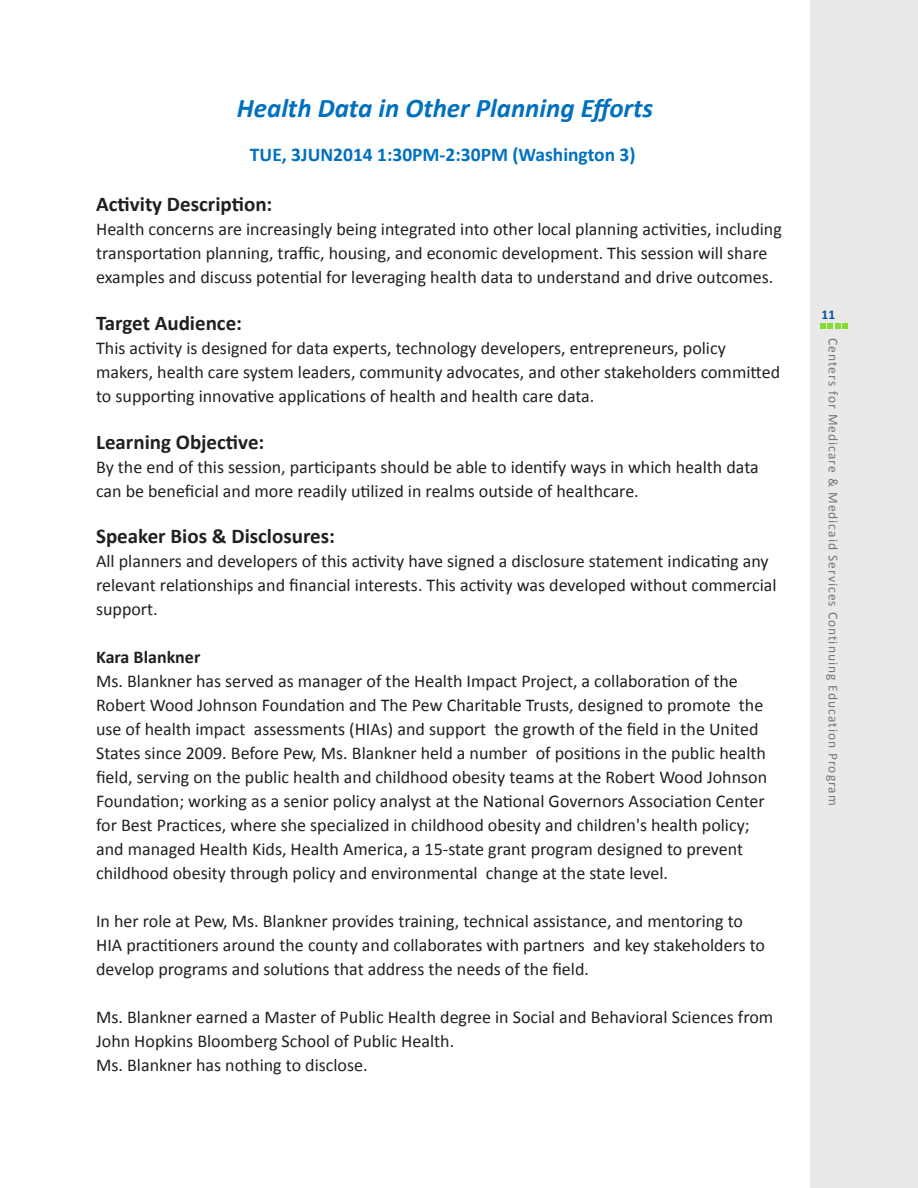
<style>
.page{position:relative;width:918px;height:1188px;background:#fff}
.page>*{position:absolute;margin:0;border:0;box-sizing:border-box;transform-origin:0 0}
.t1{font:italic 700 27px "Calibri";color:#0070c0}
.t2{font:700 21px "Calibri";color:#231f20}
.t3{font:700 19.5px "Calibri";color:#0070c0}
.t4{font:18px/24px "Calibri";color:#231f20}
.t5{font:700 18px "Calibri";color:#231f20}
.t6{font:13.5px "Calibri";letter-spacing:.075em;color:#777}
.t7{font:700 13.5px "Calibri";color:#06539b}
</style>
<div class="page">
<div style="left:810px;top:0;width:108px;height:1188px;background:#e9e9e9"></div>
<svg style="left:820px;top:323px;width:28px;height:6px"></svg>
<p class="t1" style="left:237px;top:91px;width:418px">Health Data in Other Planning Efforts</p>
<p class="t3" style="left:250px;top:142px;width:387px">TUE, 3JUN2014 1:30PM-2:30PM (Washington 3)</p>
<p class="t2" style="left:96px;top:191px;width:178px">Activity Description:</p>
<p class="t4" style="left:96px;top:217px;width:687px">Health concerns are increasingly being integrated into other local planning activities, including transportation planning, traffic, housing, and economic development. This session will share examples and discuss potential for leveraging health data to understand and drive outcomes.</p>
<p class="t2" style="left:96px;top:309px;width:148px">Target Audience:</p>
<p class="t4" style="left:96px;top:336px;width:686px">This activity is designed for data experts, technology developers, entrepreneurs, policy makers, health care system leaders, community advocates, and other stakeholders committed to supporting innovative applications of health and health care data.</p>
<p class="t2" style="left:96px;top:428px;width:170px">Learning Objective:</p>
<p class="t4" style="left:96px;top:455px;width:664px">By the end of this session, participants should be able to identify ways in which health data can be beneficial and more readily utilized in realms outside of healthcare.</p>
<p class="t2" style="left:96px;top:523px;width:240px">Speaker Bios &amp; Disclosures:</p>
<p class="t4" style="left:96px;top:550px;width:682px">All planners and developers of this activity have signed a disclosure statement indicating any relevant relationships and financial interests. This activity was developed without commercial support.</p>
<p class="t5" style="left:96px;top:646px;width:106px">Kara Blankner</p>
<p class="t4" style="left:96px;top:670px;width:673px">Ms. Blankner has served as manager of the Health Impact Project, a collaboration of the Robert Wood Johnson Foundation and The Pew Charitable Trusts, designed to promote the use of health impact assessments (HIAs) and support the growth of the field in the United States since 2009. Before Pew, Ms. Blankner held a number of positions in the public health field, serving on the public health and childhood obesity teams at the Robert Wood Johnson Foundation; working as a senior policy analyst at the National Governors Association Center for Best Practices, where she specialized in childhood obesity and children's health policy; and managed Health Kids, Health America, a 15-state grant program designed to prevent childhood obesity through policy and environmental change at the state level.</p>
<p class="t4" style="left:96px;top:910px;width:671px">In her role at Pew, Ms. Blankner provides training, technical assistance, and mentoring to<br>HIA practitioners around the county and collaborates with partners and key stakeholders to develop programs and solutions that address the needs of the field.</p>
<p class="t4" style="left:96px;top:1006px;width:679px">Ms. Blankner earned a Master of Public Health degree in Social and Behavioral Sciences from<br>John Hopkins Bloomberg School of Public Health.</p>
<p class="t4" style="left:96px;top:1054px;width:273px">Ms. Blankner has nothing to disclose.</p>
<p class="t7" style="left:822px;top:306px;width:15px">11</p>
<p class="t6" style="left:842px;top:338px;width:469px;rotate:90deg">Centers for Medicare &amp; Medicaid Services Continuing Education Program</p>
</div>
